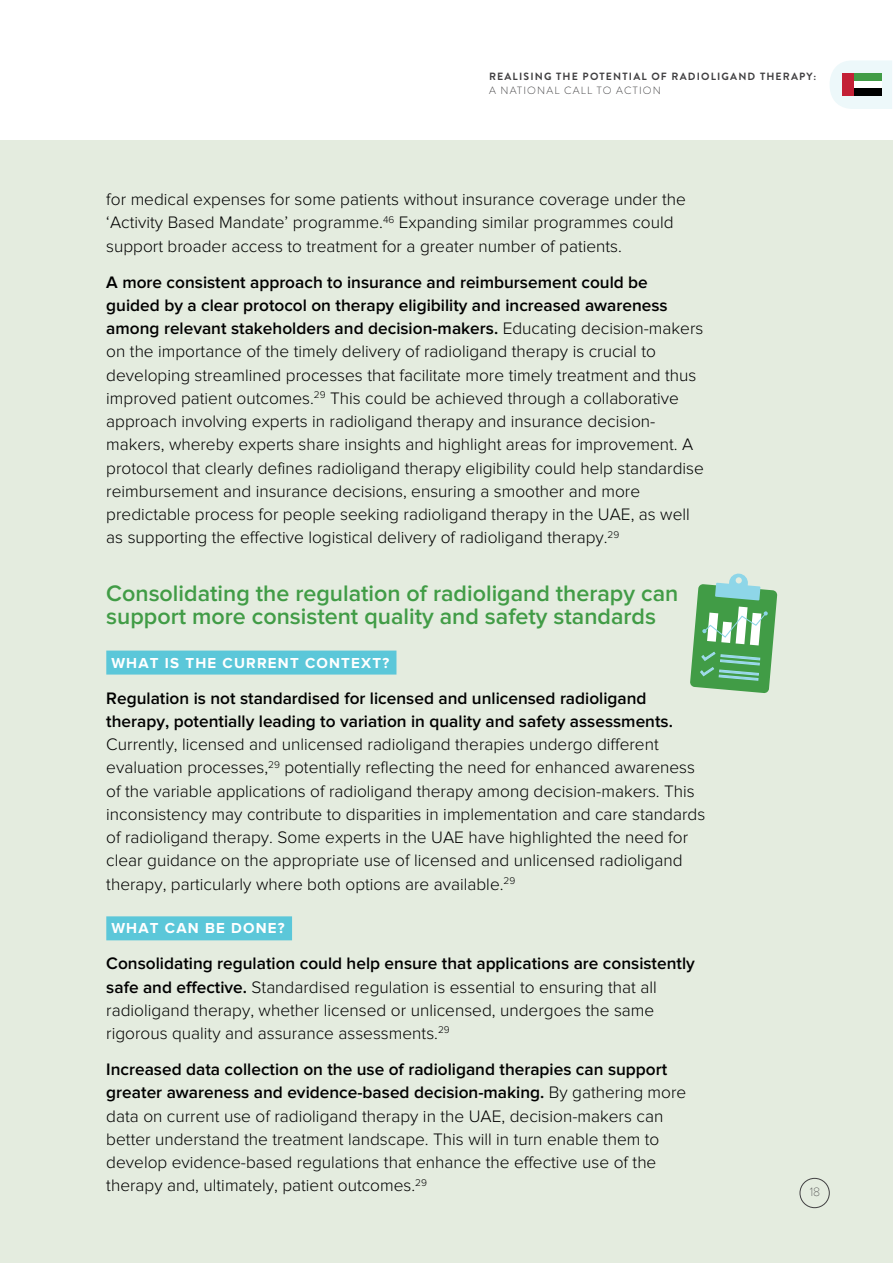
<style>
.page{position:relative;width:893px;height:1263px;background:#fff}
.page>*{position:absolute;margin:0;border:0;box-sizing:border-box;transform-origin:0 0}
.t1{font:600 23.25px/23.2px "Proxima Nova";color:#419c46}
.t2{font:300 17.25px/23.2px "Proxima Nova";color:#000}
.t3{font:700 15px "Proxima Nova";letter-spacing:.08em;color:#fff}
.t4{font:100 12.6px "Proxima Nova T";color:#414042}
.t5{font:700 10.5px "Brandon Grotesque";letter-spacing:.11em;color:#414042}
.t6{font:300 10.5px "Brandon Grotesque";letter-spacing:.11em;color:#414042}
.s1{font-weight:600}
</style>
<div class="page">
<div style="left:0;top:140px;width:893px;height:1123px;background:#e4ecdf"></div>
<div style="left:106px;top:650px;width:290px;height:24px;background:#5bc7d9"></div>
<div style="left:106px;top:916px;width:186px;height:24px;background:#5bc7d9"></div>
<svg style="left:690px;top:573px;width:87px;height:120px"></svg>
<div style="left:800px;top:1178px;width:29px;height:30px;border:1px solid #414042;border-radius:50%"></div>
<svg style="left:830px;top:61px;width:62px;height:48px"></svg>
<div style="left:842px;top:73px;width:12px;height:23px;background:#c32035"></div>
<div style="left:854px;top:73px;width:27px;height:8px;background:#419c46"></div>
<div style="left:854px;top:81px;width:27px;height:8px;background:#fff"></div>
<div style="left:854px;top:89px;width:27px;height:7px;background:#000"></div>
<p class="t5" style="left:489px;top:69px;width:329px">REALISING THE POTENTIAL OF RADIOLIGAND THERAPY:</p>
<p class="t6" style="left:489px;top:83px;width:173px">A NATIONAL CALL TO ACTION</p>
<p class="t2" style="left:106px;top:188px;width:581px">for medical expenses for some patients without insurance coverage under the ‘Activity Based Mandate’ programme.<sup>46</sup> Expanding similar programmes could support broader access to treatment for a greater number of patients.</p>
<p class="t2" style="left:106px;top:270px;width:599px"><span class="s1">A more consistent approach to insurance and reimbursement could be guided by a clear protocol on therapy eligibility and increased awareness among relevant stakeholders and decision-makers.</span> Educating decision-makers on the importance of the timely delivery of radioligand therapy is crucial to developing streamlined processes that facilitate more timely treatment and thus improved patient outcomes.<sup>29</sup> This could be achieved through a collaborative approach involving experts in radioligand therapy and insurance decision&shy;makers, whereby experts share insights and highlight areas for improvement. A protocol that clearly defines radioligand therapy eligibility could help standardise reimbursement and insurance decisions, ensuring a smoother and more predictable process for people seeking radioligand therapy in the UAE, as well as supporting the effective logistical delivery of radioligand therapy.<sup>29</sup></p>
<h1 class="t1" style="left:106px;top:582px;width:573px">Consolidating the regulation of radioligand therapy can support more consistent quality and safety standards</h1>
<h2 class="t3" style="left:111px;top:654px;width:279px">WHAT IS THE CURRENT CONTEXT?</h2>
<p class="t2" style="left:106px;top:686px;width:600px"><span class="s1">Regulation is not standardised for licensed and unlicensed radioligand therapy, potentially leading to variation in quality and safety assessments.<br></span>Currently, licensed and unlicensed radioligand therapies undergo different evaluation processes,<sup>29</sup> potentially reflecting the need for enhanced awareness of the variable applications of radioligand therapy among decision-makers. This inconsistency may contribute to disparities in implementation and care standards of radioligand therapy. Some experts in the UAE have highlighted the need for clear guidance on the appropriate use of licensed and unlicensed radioligand therapy, particularly where both options are available.<sup>29</sup></p>
<h2 class="t3" style="left:111px;top:920px;width:175px">WHAT CAN BE DONE?</h2>
<p class="t2" style="left:106px;top:952px;width:590px"><span class="s1">Consolidating regulation could help ensure that applications are consistently safe and effective.</span> Standardised regulation is essential to ensuring that all radioligand therapy, whether licensed or unlicensed, undergoes the same rigorous quality and assurance assessments.<sup>29</sup></p>
<p class="t2" style="left:106px;top:1058px;width:581px"><span class="s1">Increased data collection on the use of radioligand therapies can support greater awareness and evidence-based decision-making.</span> By gathering more data on current use of radioligand therapy in the UAE, decision-makers can better understand the treatment landscape. This will in turn enable them to develop evidence-based regulations that enhance the effective use of the therapy and, ultimately, patient outcomes.<sup>29</sup></p>
<p class="t4" style="left:810px;top:1185px;width:12px">18</p>
</div>
